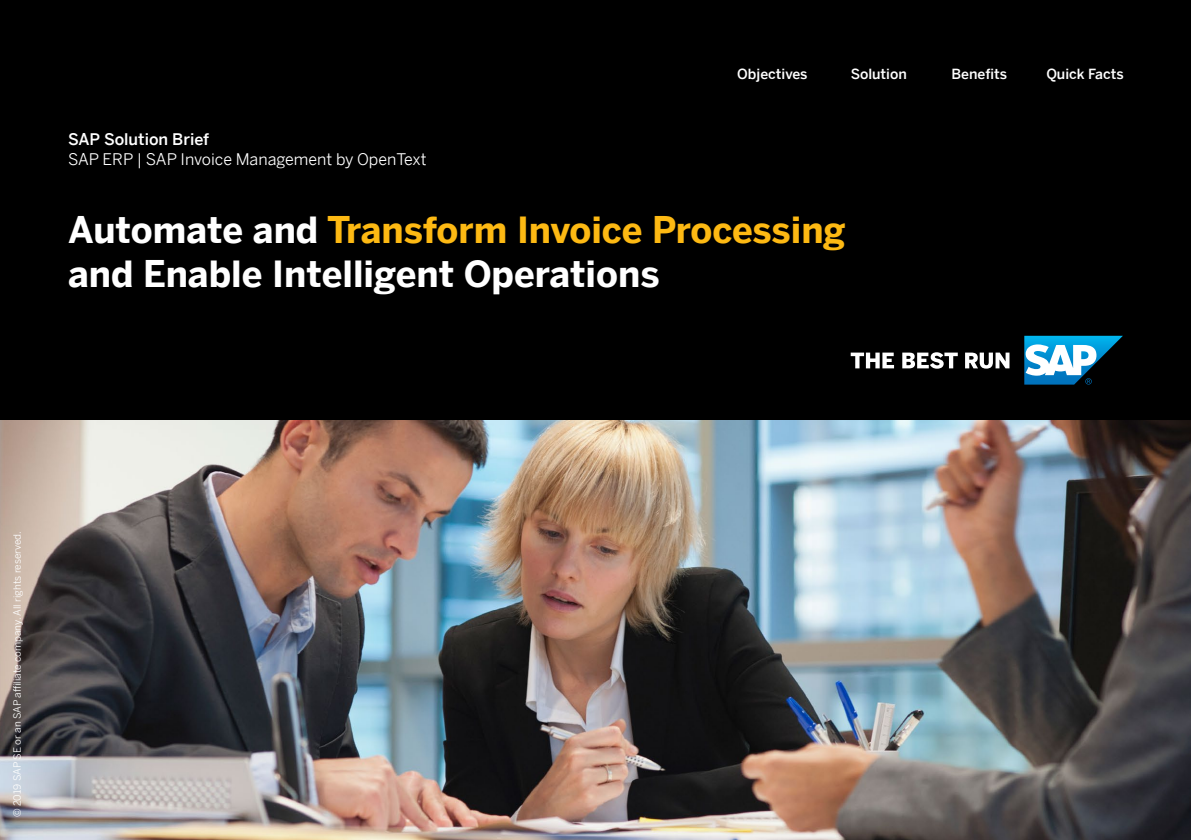
<style>
.page{position:relative;width:1191px;height:840px;background:#fff}
.page>*{position:absolute;margin:0;border:0;box-sizing:border-box;transform-origin:0 0}
.t1{font:700 36px/44px "Benton Sans";color:#fff}
.t2{font:16px "Benton Sans";color:#fff}
.t3{font:500 16px "Benton Sans";color:#fff}
.t4{font:500 14px "Benton Sans";color:#fff}
.t5{font:10px "Benton Sans";color:#fff}
.s1{color:#fdb913}
</style>
<div class="page">
<img style="left:0;top:420px;width:1191px;height:419px">
<div style="left:0;top:0;width:1191px;height:420px;background:#000"></div>
<svg style="left:850px;top:352px;width:159px;height:16px"></svg>
<svg style="left:1024px;top:335px;width:99px;height:49px"></svg>
<p class="t3" style="left:68px;top:127px;width:143px">SAP Solution Brief</p>
<p class="t2" style="left:68px;top:148px;width:360px">SAP ERP | SAP Invoice Management by OpenText</p>
<p class="t4" style="left:737px;top:64px;width:72px">Objectives</p>
<p class="t4" style="left:850px;top:64px;width:58px">Solution</p>
<p class="t4" style="left:951px;top:64px;width:57px">Benefits</p>
<p class="t4" style="left:1046px;top:64px;width:79px">Quick Facts</p>
<p class="t1" style="left:68px;top:206px;width:779px">Automate and <span class="s1">Transform Invoice Processing </span>and Enable Intelligent Operations</p>
<p class="t5" style="left:10px;top:816px;width:288px;rotate:-90deg">© 2019 SAP SE or an SAP affiliate company. All rights reserved.</p>
</div>
